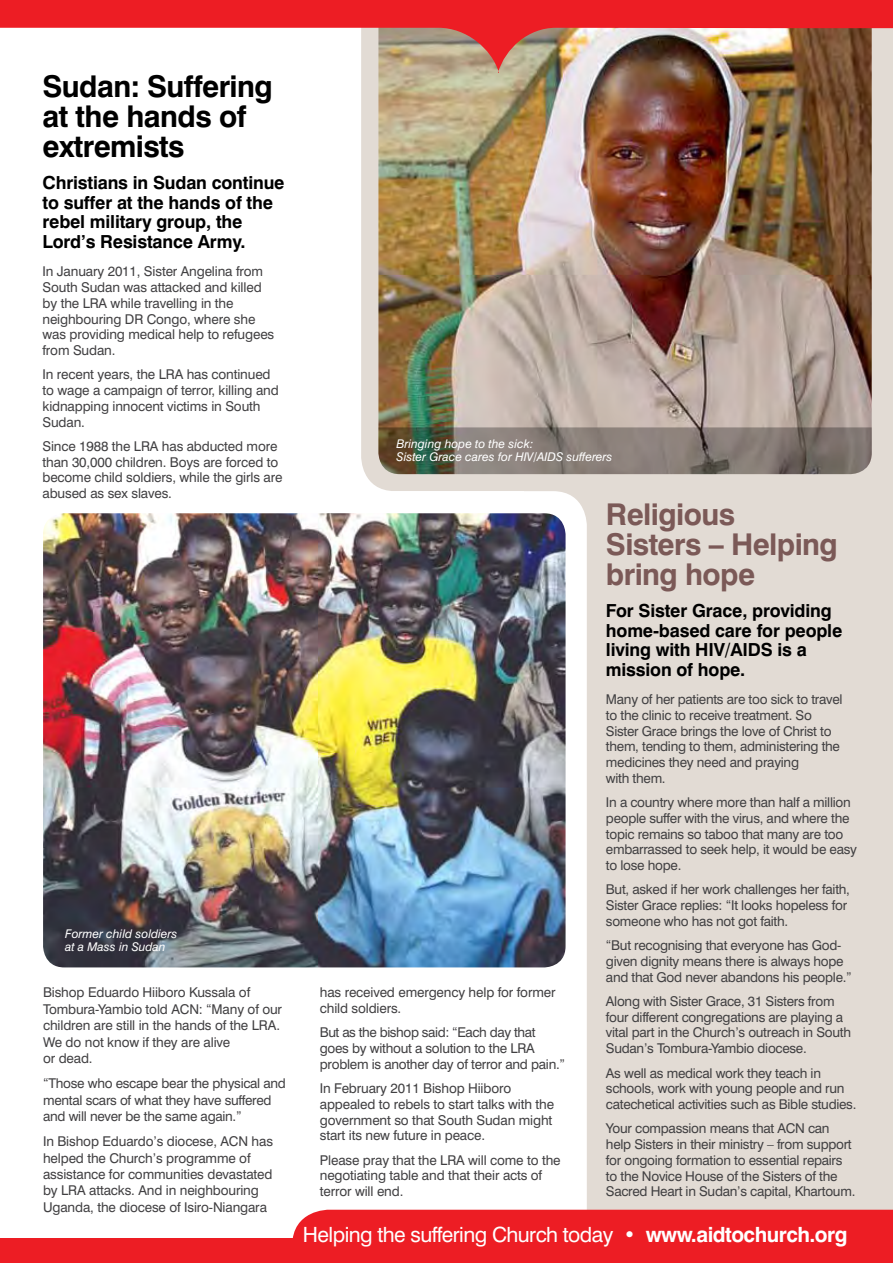
<style>
.page{position:relative;width:893px;height:1263px;background:#fff}
.page>*{position:absolute;margin:0;border:0;box-sizing:border-box;transform-origin:0 0}
.t1{font:700 30px/30px "Swiss 721 BT";letter-spacing:-.02em;color:#000}
.t2{font:700 30px/30px "Swiss 721 BT";letter-spacing:-.02em;color:#7b5957}
.t3{font:21px "Swiss 721 BT";letter-spacing:-.025em;color:#fff}
.t4{font:700 18px/19.5px "Swiss 721 BT";letter-spacing:-.01em;color:#000}
.t5{font:13.5px/15.8px "Swiss 721 BT";letter-spacing:-.02em;color:#414042}
.t6{font:italic 12px/13.2px "Swiss 721 BT";color:#fff}
.s1{font-weight:700}
</style>
<div class="page">
<div style="left:361px;top:73px;width:532px;height:418px;background:#e2dbd4"></div>
<div style="left:524px;top:457px;width:369px;height:786px;background:#e2dbd4"></div>
<div style="left:24px;top:491px;width:563px;height:770px;background:#fff;border-radius:34px"></div>
<img style="left:43px;top:513px;width:523px;height:454px">
<img style="left:378px;top:73px;width:494px;height:354px">
<div style="left:292px;top:1210px;width:601px;height:53px;background:#ed1d24"></div>
<div style="left:0;top:1238px;width:877px;height:25px;background:#ed1d24"></div>
<img style="left:0;top:0;width:893px;height:73px">
<svg style="left:378px;top:427px;width:494px;height:47px;background:#7c746b"></svg>
<h1 class="t1" style="left:43px;top:71px;width:232px">Sudan: Suffering at the hands of extremists</h1>
<h3 class="t4" style="left:43px;top:173px;width:243px">Christians in Sudan continue to suffer at the hands of the rebel military group, the<br>Lord’s Resistance Army.</h3>
<p class="t5" style="left:43px;top:263px;width:233px">In January 2011, Sister Angelina from<br>South Sudan was attacked and killed by the LRA while travelling in the neighbouring DR Congo, where she was providing medical help to refugees from Sudan.</p>
<p class="t5" style="left:43px;top:366px;width:238px">In recent years, the LRA has continued to wage a campaign of terror, killing and kidnapping innocent victims in South<br>Sudan.</p>
<p class="t5" style="left:43px;top:438px;width:241px">Since 1988 the LRA has abducted more than 30,000 children. Boys are forced to become child soldiers, while the girls are abused as sex slaves.</p>
<p class="t6" style="left:65px;top:927px;width:114px">Former child soldiers at a Mass in Sudan</p>
<p class="t5" style="left:43px;top:984px;width:240px;line-height:16.5px">Bishop Eduardo Hiiboro Kussala of<br>Tombura-Yambio told ACN: “Many of our children are still in the hands of the LRA.<br>We do not know if they are alive<br>or dead.</p>
<p class="t5" style="left:43px;top:1075px;width:244px;line-height:16.5px">“Those who escape bear the physical and mental scars of what they have suffered and will never be the same again.”</p>
<p class="t5" style="left:43px;top:1133px;width:231px;line-height:16.5px">In Bishop Eduardo’s diocese, ACN has helped the Church’s programme of assistance for communities devastated by LRA attacks. And in neighbouring Uganda, the diocese of Isiro-Niangara</p>
<p class="t6" style="left:396px;top:437px;width:217px">Bringing hope to the sick:<br>Sister Grace cares for HIV/AIDS sufferers</p>
<p class="t5" style="left:320px;top:984px;width:237px">has received emergency help for former child soldiers.</p>
<p class="t5" style="left:320px;top:1024px;width:247px">But as the bishop said: “Each day that goes by without a solution to the LRA problem is another day of terror and pain.”</p>
<p class="t5" style="left:320px;top:1080px;width:236px">In February 2011 Bishop Hiiboro appealed to rebels to start talks with the government so that South Sudan might start its new future in peace.</p>
<p class="t5" style="left:320px;top:1152px;width:242px">Please pray that the LRA will come to the negotiating table and that their acts of terror will end.</p>
<h1 class="t2" style="left:606px;top:499px;width:233px">Religious<br>Sisters – Helping bring hope</h1>
<h3 class="t4" style="left:606px;top:601px;width:238px">For Sister Grace, providing home-based care for people living with HIV/AIDS is a mission of hope.</h3>
<p class="t5" style="left:606px;top:691px;width:238px">Many of her patients are too sick to travel to the clinic to receive treatment. So Sister Grace brings the love of Christ to them, tending to them, administering the medicines they need and praying<br>with them.</p>
<p class="t5" style="left:606px;top:794px;width:253px">In a country where more than half a million people suffer with the virus, and where the topic remains so taboo that many are too embarrassed to seek help, it would be easy to lose hope.</p>
<p class="t5" style="left:606px;top:882px;width:246px">But, asked if her work challenges her faith,<br>Sister Grace replies: “It looks hopeless for someone who has not got faith.</p>
<p class="t5" style="left:606px;top:937px;width:247px">“But recognising that everyone has God&shy;given dignity means there is always hope and that God never abandons his people.”</p>
<p class="t5" style="left:606px;top:993px;width:247px">Along with Sister Grace, 31 Sisters from four different congregations are playing a vital part in the Church’s outreach in South Sudan’s Tombura-Yambio diocese.</p>
<p class="t5" style="left:606px;top:1065px;width:252px">As well as medical work they teach in schools, work with young people and run catechetical activities such as Bible studies.</p>
<p class="t5" style="left:606px;top:1120px;width:251px">Your compassion means that ACN can help Sisters in their ministry – from support for ongoing formation to essential repairs to the Novice House of the Sisters of the Sacred Heart in Sudan’s capital, Khartoum.</p>
<h2 class="t3" style="left:303px;top:1222px;width:546px">Helping the suffering Church today • <span class="s1">www.aidtochurch.org</span></h2>
</div>
